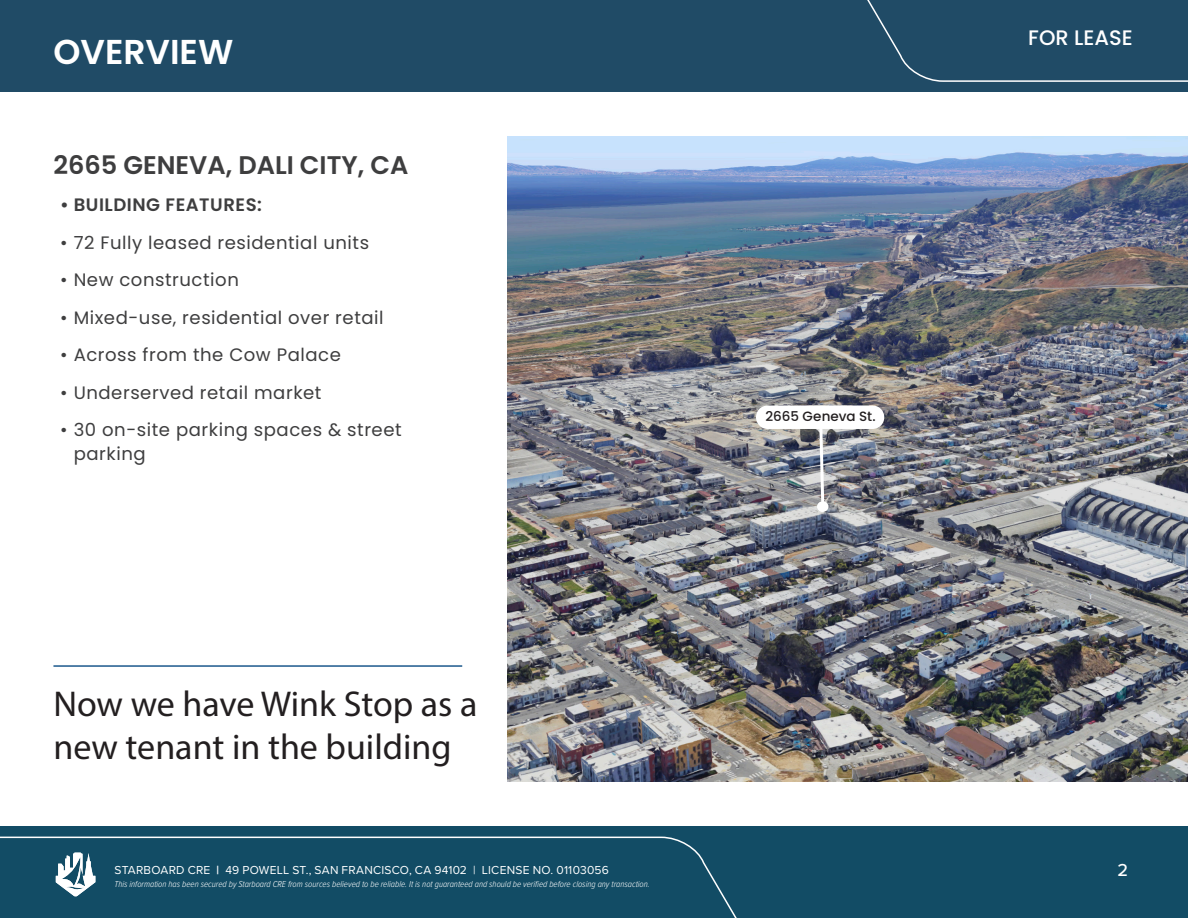
<style>
.page{position:relative;width:1188px;height:918px;background:#fff}
.page>*{position:absolute;margin:0;border:0;box-sizing:border-box;transform-origin:0 0}
.t1{font:36px/43.2px "Myriad Pro";color:#231f20}
.Emphasis{font:600 34.5px "Poppins";color:#fff}
.t2{font:600 25.5px "Poppins";color:#3e3e3f}
.t3{font:500 21px "Poppins";color:#fff}
.t4{font:18px/24px "Poppins";letter-spacing:.03em;color:#3e3e3f}
.t5{font:600 18px "Poppins";letter-spacing:.03em;color:#3e3e3f}
.t6{font:500 18px "Proxima Nova";color:#fff}
.ChapterHeading{font:500 13.5px "Poppins";letter-spacing:-.005em;color:#231f20}
.t7{font:12px "Proxima Nova";letter-spacing:.02em;color:#fff}
.t8{font:italic 300 9px "Proxima Nova Cond";color:#fff}
.s1{font-weight:700}
</style>
<div class="page">
<div style="left:0;top:0;width:1188px;height:91px;background:#204b66"></div>
<svg style="left:867px;top:0;width:321px;height:82px"></svg>
<div style="left:0;top:826px;width:1188px;height:92px;background:#124c65"></div>
<svg style="left:0;top:836px;width:737px;height:82px"></svg>
<svg style="left:56px;top:853px;width:39px;height:44px"></svg>
<img style="left:508px;top:137px;width:680px;height:644px">
<svg style="left:818px;top:429px;width:8px;height:74px"></svg>
<div style="left:817px;top:501px;width:11px;height:11px;background:#fff;border-radius:50%"></div>
<div style="left:756px;top:405px;width:128px;height:24px;background:#fff;border-radius:12px"></div>
<hr style="left:53px;top:665px;width:409px;height:2px;background:#1b588c">
<p class="Emphasis" style="left:53px;top:32px;width:181px">OVERVIEW</p>
<p class="t2" style="left:53px;top:150px;width:356px">2665 GENEVA, DALI CITY, CA</p>
<p class="t5" style="left:60px;top:194px;width:203px">• BUILDING FEATURES:</p>
<p class="t4" style="left:60px;top:230px;width:310px">• 72 Fully leased residential units</p>
<p class="t4" style="left:60px;top:268px;width:180px">• New construction</p>
<p class="t4" style="left:60px;top:305px;width:325px">• Mixed-use, residential over retail</p>
<p class="t4" style="left:60px;top:343px;width:282px">• Across from the Cow Palace</p>
<p class="t4" style="left:60px;top:380px;width:263px">• Underserved retail market</p>
<p class="t4" style="left:74px;top:418px;width:330px;text-indent:-14px">• 30 on-site parking spaces &amp; street parking</p>
<p class="t1" style="left:53px;top:682px;width:426px">Now we have Wink Stop as a new tenant in the building</p>
<p class="ChapterHeading" style="left:765px;top:409px;width:112px">2665 Geneva St.</p>
<p class="t3" style="left:1028px;top:26px;width:106px">FOR LEASE</p>
<p class="t7" style="left:114px;top:861px;width:496px">STARBOARD CRE <span class="s1">|</span> 49 POWELL ST., SAN FRANCISCO, CA 94102 | LICENSE NO. 01103056</p>
<p class="t6" style="left:1117px;top:856px;width:12px">2</p>
<p class="t8" style="left:114px;top:877px;width:537px">This information has been secured by Starboard CRE from sources believed to be reliable. It is not guaranteed and should be verified before closing any transaction.</p>
</div>
